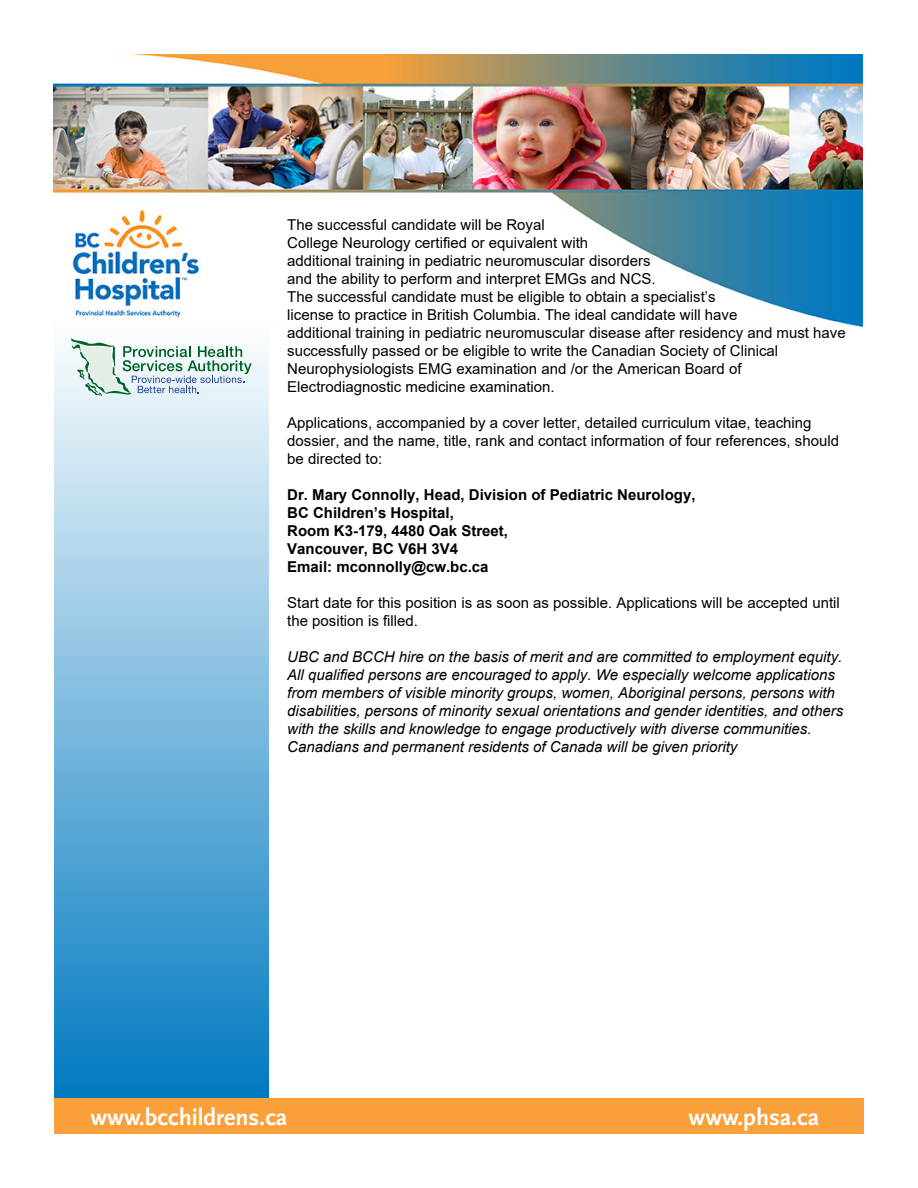
<style>
.page{position:relative;width:918px;height:1188px;background:#fff}
.page>*{position:absolute;margin:0;border:0;box-sizing:border-box;transform-origin:0 0}
.t1{font:700 24px "Scala Sans";color:#fff}
.t2{font:15px/18px "Arial";color:#000}
.t3{font:italic 15px/18px "Arial";color:#000}
.t4{font:700 15px/18px "Arial";color:#000}
</style>
<div class="page">
<div style="left:54px;top:1098px;width:810px;height:36px;background:#f9a03a"></div>
<img style="left:54px;top:338px;width:215px;height:760px">
<img style="left:54px;top:54px;width:809px;height:272px">
<svg style="left:71px;top:339px;width:181px;height:57px"></svg>
<p class="t2" style="left:287px;top:215px;width:560px">The successful candidate will be Royal<br>College Neurology certified or equivalent with<br>additional training in pediatric neuromuscular disorders<br>and the ability to perform and interpret EMGs and NCS.<br>The successful candidate must be eligible to obtain a specialist’s<br>license to practice in British Columbia. The ideal candidate will have<br>additional training in pediatric neuromuscular disease after residency and must have successfully passed or be eligible to write the Canadian Society of Clinical Neurophysiologists EMG examination and /or the American Board of Electrodiagnostic medicine examination.</p>
<p class="t2" style="left:287px;top:413px;width:553px">Applications, accompanied by a cover letter, detailed curriculum vitae, teaching dossier, and the name, title, rank and contact information of four references, should be directed to:</p>
<p class="t4" style="left:287px;top:486px;width:410px">Dr. Mary Connolly, Head, Division of Pediatric Neurology,<br>BC Children’s Hospital,<br>Room K3-179, 4480 Oak Street,<br>Vancouver, BC V6H 3V4<br>Email: mconnolly@cw.bc.ca</p>
<p class="t2" style="left:287px;top:593px;width:554px">Start date for this position is as soon as possible. Applications will be accepted until the position is filled.</p>
<p class="t3" style="left:287px;top:648px;width:558px">UBC and BCCH hire on the basis of merit and are committed to employment equity.<br>All qualified persons are encouraged to apply. We especially welcome applications from members of visible minority groups, women, Aboriginal persons, persons with disabilities, persons of minority sexual orientations and gender identities, and others with the skills and knowledge to engage productively with diverse communities.<br>Canadians and permanent residents of Canada will be given priority</p>
<h1 class="t1" style="left:90px;top:1104px;width:199px">www.bcchildrens.ca</h1>
<h1 class="t1" style="left:689px;top:1104px;width:132px">www.phsa.ca</h1>
</div>
